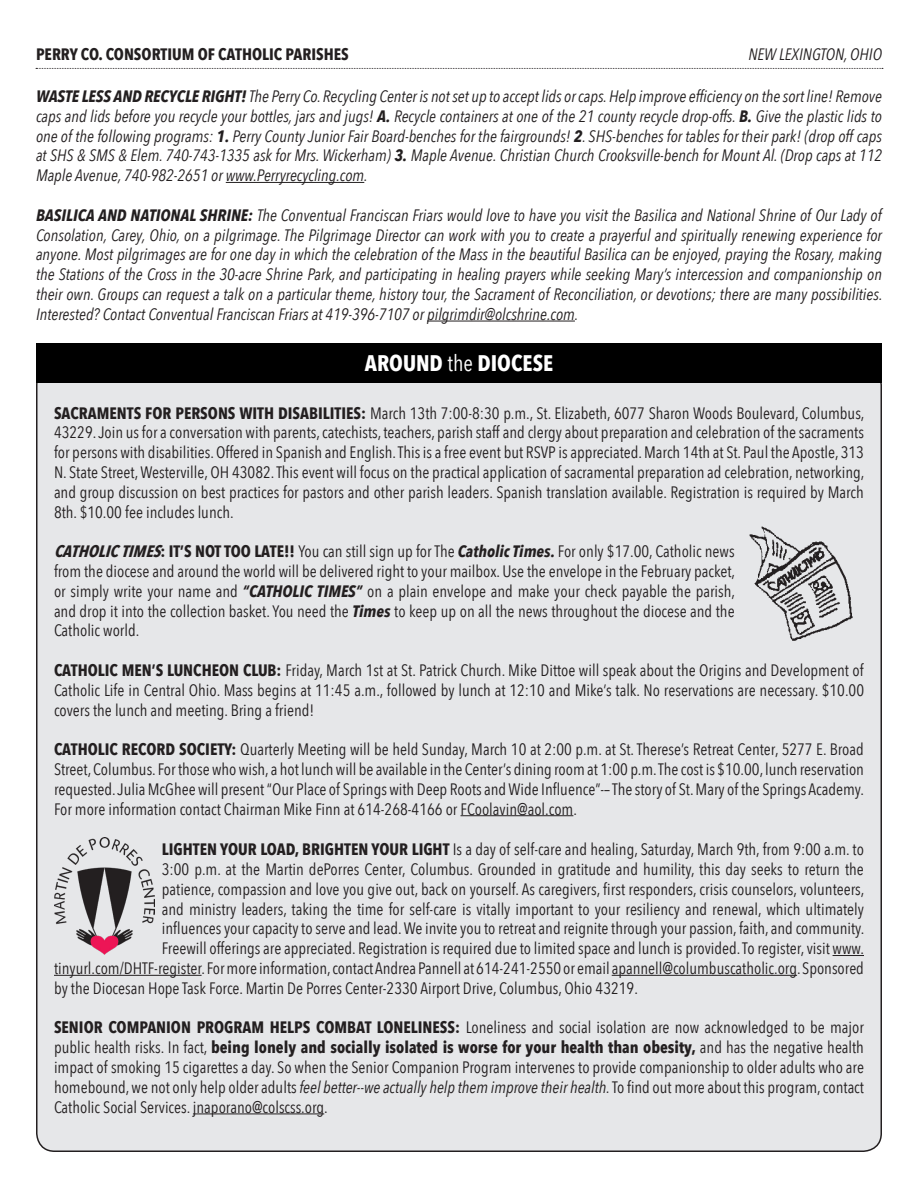
<style>
.page{position:relative;width:918px;height:1188px;background:#fff}
.page>*{position:absolute;margin:0;border:0;box-sizing:border-box;transform-origin:0 0}
.t1{font:700 22.5px "Avenir Next Condensed";color:#fff}
.t2{font:16.5px/19.8px "Avenir Next Condensed";color:#231f20;text-align:justify}
.t3{font:italic 16.5px/19.8px "Avenir Next Condensed";color:#231f20;text-align:justify}
.t4{font:700 16.5px "Avenir Next Condensed";color:#231f20}
.s1{font-weight:700}
.s2{font-weight:400}
.s3{font-weight:700;font-style:italic}
.s4{font-style:italic}
</style>
<div class="page">
<svg style="left:36px;top:68px;width:847px;height:1px"></svg>
<div style="left:37px;top:367px;width:844px;height:784px;background:#e6e7e9;border-radius:18px"></div>
<div style="left:36px;top:344px;width:846px;height:39px;background:#000"></div>
<hr style="left:226px;top:182px;width:138px;height:1px;background:#231f20">
<hr style="left:427px;top:321px;width:148px;height:1px;background:#231f20">
<hr style="left:461px;top:815px;width:112px;height:1px;background:#231f20">
<hr style="left:833px;top:955px;width:31px;height:1px;background:#231f20">
<hr style="left:54px;top:975px;width:148px;height:1px;background:#231f20">
<hr style="left:612px;top:975px;width:185px;height:1px;background:#231f20">
<hr style="left:193px;top:1114px;width:131px;height:1px;background:#231f20">
<img style="left:54px;top:838px;width:100px;height:116px">
<img style="left:749px;top:526px;width:104px;height:115px">
<p class="t4" style="left:36px;top:45px;width:314px">PERRY CO. CONSORTIUM OF CATHOLIC PARISHES</p>
<p class="t3" style="left:748px;top:45px;width:135px">NEW LEXINGTON, OHIO</p>
<p class="t3" style="left:36px;top:86px;width:848px"><span class="s1">WASTE LESS AND RECYCLE RIGHT!</span> The Perry Co. Recycling Center is not set up to accept lids or caps. Help improve efficiency on the sort line! Remove caps and lids before you recycle your bottles, jars and jugs! <span class="s1">A.</span> Recycle containers at one of the 21 county recycle drop-offs. <span class="s1">B.</span> Give the plastic lids to one of the following programs: <span class="s1">1.</span> Perry County Junior Fair Board-benches for the fairgrounds! <span class="s1">2</span>. SHS-benches for tables for their park! (drop off caps at SHS &amp; SMS &amp; Elem. 740-743-1335 ask for Mrs. Wickerham) <span class="s1">3.</span> Maple Avenue. Christian Church Crooksville-bench for Mount Al. (Drop caps at 112<br>Maple Avenue, 740-982-2651 or www.Perryrecycling.com.</p>
<p class="t3" style="left:36px;top:205px;width:848px"><span class="s1">BASILICA AND NATIONAL SHRINE:</span> The Conventual Franciscan Friars would love to have you visit the Basilica and National Shrine of Our Lady of Consolation, Carey, Ohio, on a pilgrimage. The Pilgrimage Director can work with you to create a prayerful and spiritually renewing experience for anyone. Most pilgrimages are for one day in which the celebration of the Mass in the beautiful Basilica can be enjoyed, praying the Rosary, making the Stations of the Cross in the 30-acre Shrine Park, and participating in healing prayers while seeking Mary’s intercession and companionship on their own. Groups can request a talk on a particular theme, history tour, the Sacrament of Reconciliation, or devotions; there are many possibilities.<br>Interested? Contact Conventual Franciscan Friars at 419-396-7107 or pilgrimdir@olcshrine.com.</p>
<p class="t1" style="left:365px;top:350px;width:190px">AROUND <span class="s2">the</span> DIOCESE</p>
<p class="t2" style="left:54px;top:402px;width:812px"><span class="s1">SACRAMENTS FOR PERSONS WITH DISABILITIES:</span> March 13th 7:00-8:30 p.m., St. Elizabeth, 6077 Sharon Woods Boulevard, Columbus, 43229. Join us for a conversation with parents, catechists, teachers, parish staff and clergy about preparation and celebration of the sacraments for persons with disabilities. Offered in Spanish and English. This is a free event but RSVP is appreciated. March 14th at St. Paul the Apostle, 313<br>N. State Street, Westerville, OH 43082. This event will focus on the practical application of sacramental preparation ad celebration, networking, and group discussion on best practices for pastors and other parish leaders. Spanish translation available. Registration is required by March 8th. $10.00 fee includes lunch.</p>
<p class="t2" style="left:54px;top:541px;width:683px"><span class="s3">CATHOLICTIMES</span><span class="s1">: IT’S NOT TOO LATE!!</span> You can still sign up for The <span class="s3">Catholic Times.</span> For only $17.00, Catholic news from the diocese and around the world will be delivered right to your mailbox. Use the envelope in the February packet, or simply write your name and <span class="s3">“CATHOLIC TIMES”</span> on a plain envelope and make your check payable the parish, and drop it into the collection basket. You need the <span class="s3">Times</span> to keep up on all the news throughout the diocese and the Catholic world.</p>
<p class="t2" style="left:54px;top:659px;width:812px"><span class="s1">CATHOLIC MEN’S LUNCHEON CLUB:</span> Friday, March 1st at St. Patrick Church. Mike Dittoe will speak about the Origins and Development of Catholic Life in Central Ohio. Mass begins at 11:45 a.m., followed by lunch at 12:10 and Mike’s talk. No reservations are necessary. $10.00 covers the lunch and meeting. Bring a friend!</p>
<p class="t2" style="left:54px;top:739px;width:812px"><span class="s1">CATHOLIC RECORD SOCIETY:</span> Quarterly Meeting will be held Sunday, March 10 at 2:00 p.m. at St. Therese’s Retreat Center, 5277 E. Broad Street, Columbus. For those who wish, a hot lunch will be available in the Center’s dining room at 1:00 p.m. The cost is $10.00, lunch reservation requested. Julia McGhee will present “Our Place of Springs with Deep Roots and Wide Influence”-– The story of St. Mary of the Springs Academy.<br>For more information contact Chairman Mike Finn at 614-268-4166 or FCoolavin@aol.com.</p>
<p class="t2" style="left:162px;top:839px;width:704px"><span class="s1">LIGHTEN YOUR LOAD, BRIGHTEN YOUR LIGHT</span> Is a day of self-care and healing, Saturday, March 9th, from 9:00 a.m. to</p>
<p class="t2" style="left:162px;top:859px;width:704px">3:00 p.m. at the Martin dePorres Center, Columbus. Grounded in gratitude and humility, this day seeks to return the</p>
<p class="t2" style="left:162px;top:878px;width:704px">patience, compassion and love you give out, back on yourself. As caregivers, first responders, crisis counselors, volunteers,</p>
<p class="t2" style="left:162px;top:898px;width:704px">and ministry leaders, taking the time for self-care is vitally important to your resiliency and renewal, which ultimately</p>
<p class="t2" style="left:162px;top:918px;width:704px">influences your capacity to serve and lead. We invite you to retreat and reignite through your passion, faith, and community.</p>
<p class="t2" style="left:162px;top:938px;width:704px">Freewill offerings are appreciated. Registration is required due to limited space and lunch is provided. To register, visit www.</p>
<p class="t2" style="left:54px;top:958px;width:812px">tinyurl.com/DHTF-register. For more information, contact Andrea Pannell at 614-241-2550 or email apannell@columbuscatholic.org. Sponsored</p>
<p class="t2" style="left:54px;top:977px;width:585px">by the Diocesan Hope Task Force. Martin De Porres Center-2330 Airport Drive, Columbus, Ohio 43219.</p>
<p class="t2" style="left:54px;top:1017px;width:812px"><span class="s1">SENIOR COMPANION PROGRAM HELPS COMBAT LONELINESS:</span> Loneliness and social isolation are now acknowledged to be major public health risks. In fact, <span class="s1">being lonely and socially isolated is worse for your health than obesity,</span> and has the negative health impact of smoking 15 cigarettes a day. So when the Senior Companion Program intervenes to provide companionship to older adults who are homebound, we not only help older adults <span class="s4">feel better--we actually help them improve their health.</span> To find out more about this program, contact Catholic Social Services. jnaporano@colscss.org.</p>
</div>
